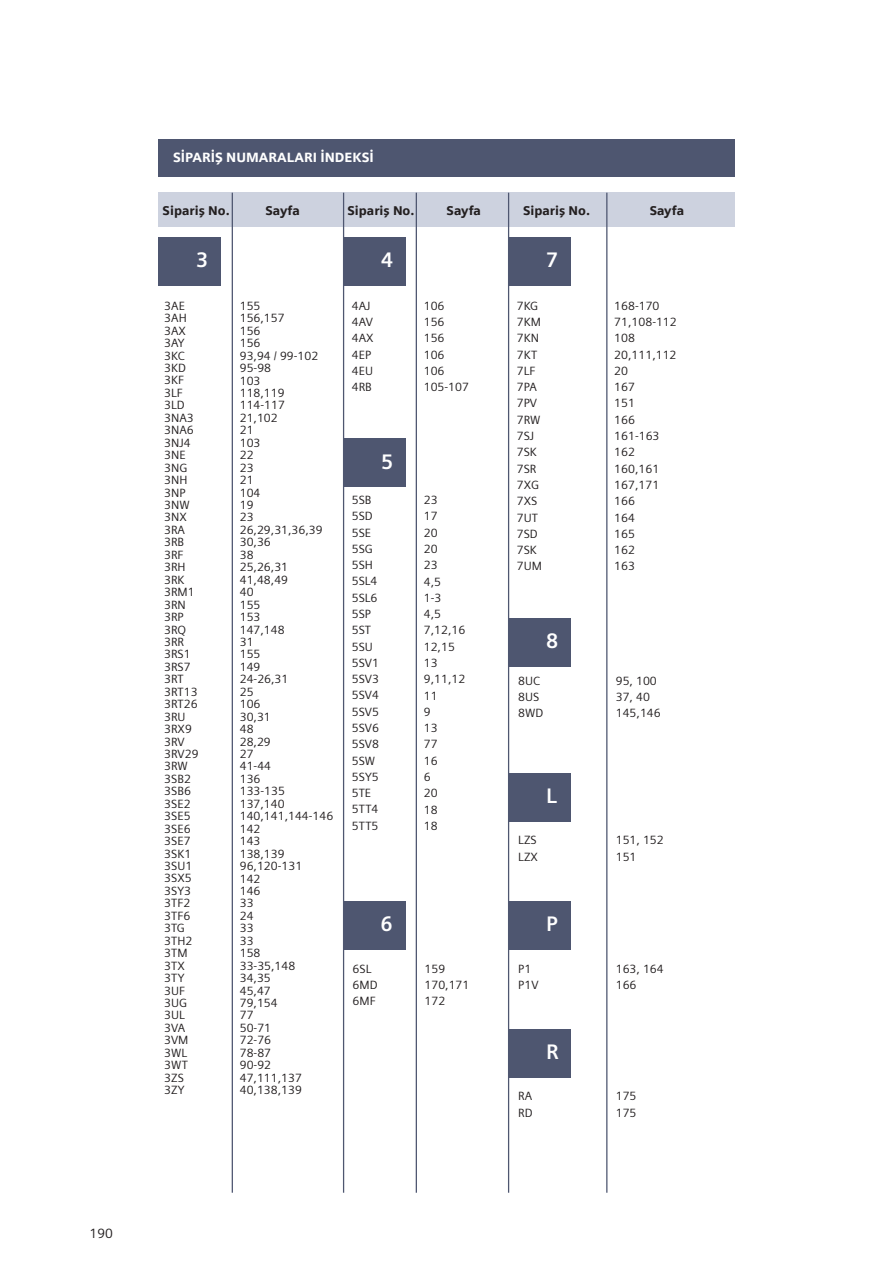
<style>
.page{position:relative;width:893px;height:1263px;background:#fff}
.page>*{position:absolute;margin:0;border:0;box-sizing:border-box;transform-origin:0 0}
.t1{font:700 21px "Siemens Sans";color:#fff}
.t2{font:900 13.5px "Siemens Sans";color:#fff}
.t3{font:13.5px "Siemens Sans";color:#231f20}
.t4{font:900 12.75px "Siemens Sans";color:#231f20}
.t5{font:12px/12.5px "Siemens Sans";color:#231f20}
</style>
<div class="page">
<div style="left:344px;top:439px;width:62px;height:48px;background:#4e5670"></div>
<div style="left:509px;top:237px;width:62px;height:48px;background:#4e5670"></div>
<div style="left:509px;top:618px;width:62px;height:48px;background:#4e5670"></div>
<div style="left:344px;top:237px;width:62px;height:48px;background:#4e5670"></div>
<div style="left:158px;top:193px;width:576px;height:34px;background:#cdd2df"></div>
<div style="left:158px;top:139px;width:577px;height:37px;background:#4e5670"></div>
<hr style="left:232px;top:193px;width:1px;height:1000px;background:#4e5670">
<hr style="left:416px;top:193px;width:1px;height:1000px;background:#4e5670">
<hr style="left:606px;top:193px;width:1px;height:1000px;background:#4e5670">
<div style="left:158px;top:237px;width:63px;height:48px;background:#4e5670"></div>
<div style="left:509px;top:773px;width:62px;height:48px;background:#4e5670"></div>
<div style="left:344px;top:901px;width:62px;height:48px;background:#4e5670"></div>
<hr style="left:343px;top:193px;width:1px;height:1000px;background:#4e5670">
<hr style="left:508px;top:193px;width:1px;height:1000px;background:#4e5670">
<div style="left:509px;top:901px;width:62px;height:48px;background:#4e5670"></div>
<div style="left:509px;top:1029px;width:62px;height:48px;background:#4e5670"></div>
<p class="t3" style="left:90px;top:1223px;width:25px">190</p>
<p class="t2" style="left:173px;top:150px;width:202px">SİPARİŞ NUMARALARI İNDEKSİ</p>
<p class="t4" style="left:163px;top:203px;width:69px">Sipariş No.</p>
<p class="t4" style="left:265px;top:203px;width:36px">Sayfa</p>
<p class="t4" style="left:347px;top:203px;width:69px">Sipariş No.</p>
<p class="t4" style="left:447px;top:203px;width:36px">Sayfa</p>
<p class="t4" style="left:523px;top:203px;width:69px">Sipariş No.</p>
<p class="t4" style="left:650px;top:203px;width:36px">Sayfa</p>
<h1 class="t1" style="left:196px;top:244px;width:14px">3</h1>
<h1 class="t1" style="left:381px;top:244px;width:14px">4</h1>
<h1 class="t1" style="left:546px;top:244px;width:14px">7</h1>
<p class="t5" style="left:164px;top:299px;width:36px">3AE<br>3AH<br>3AX<br>3AY<br>3KC<br>3KD<br>3KF<br>3LF<br>3LD<br>3NA3<br>3NA6<br>3NJ4<br>3NE<br>3NG<br>3NH<br>3NP<br>3NW<br>3NX<br>3RA<br>3RB<br>3RF<br>3RH<br>3RK<br>3RM1<br>3RN<br>3RP<br>3RQ<br>3RR<br>3RS1<br>3RS7<br>3RT<br>3RT13<br>3RT26<br>3RU<br>3RX9<br>3RV<br>3RV29<br>3RW<br>3SB2<br>3SB6<br>3SE2<br>3SE5<br>3SE6<br>3SE7<br>3SK1<br>3SU1<br>3SX5<br>3SY3<br>3TF2<br>3TF6<br>3TG<br>3TH2<br>3TM<br>3TX<br>3TY<br>3UF<br>3UG<br>3UL<br>3VA<br>3VM<br>3WL<br>3WT<br>3ZS<br>3ZY</p>
<p class="t5" style="left:240px;top:299px;width:95px">155<br>156,157<br>156<br>156<br>93,94 / 99-102<br>95-98<br>103<br>118,119<br>114-117<br>21,102<br>21<br>103<br>22<br>23<br>21<br>104<br>19<br>23<br>26,29,31,36,39<br>30,36<br>38<br>25,26,31<br>41,48,49<br>40<br>155<br>153<br>147,148<br>31<br>155<br>149<br>24-26,31<br>25<br>106<br>30,31<br>48<br>28,29<br>27<br>41-44<br>136<br>133-135<br>137,140<br>140,141,144-146<br>142<br>143<br>138,139<br>96,120-131<br>142<br>146<br>33<br>24<br>33<br>33<br>158<br>33-35,148<br>34,35<br>45,47<br>79,154<br>77<br>50-71<br>72-76<br>78-87<br>90-92<br>47,111,137<br>40,138,139</p>
<p class="t5" style="left:352px;top:297px;width:23px;line-height:16.4px">4AJ<br>4AV<br>4AX<br>4EP<br>4EU<br>4RB</p>
<p class="t5" style="left:424px;top:297px;width:47px;line-height:16.4px">106<br>156<br>156<br>106<br>106<br>105-107</p>
<h1 class="t1" style="left:381px;top:445px;width:14px">5</h1>
<p class="t5" style="left:352px;top:491px;width:29px;line-height:16.4px">5SB<br>5SD<br>5SE<br>5SG<br>5SH<br>5SL4<br>5SL6<br>5SP<br>5ST<br>5SU<br>5SV1<br>5SV3<br>5SV4<br>5SV5<br>5SV6<br>5SV8<br>5SW<br>5SY5<br>5TE<br>5TT4<br>5TT5</p>
<p class="t5" style="left:424px;top:491px;width:43px;line-height:16.4px">23<br>17<br>20<br>20<br>23<br>4,5<br>1-3<br>4,5<br>7,12,16<br>12,15<br>13<br>9,11,12<br>11<br>9<br>13<br>77<br>16<br>6<br>20<br>18<br>18</p>
<h1 class="t1" style="left:381px;top:907px;width:14px">6</h1>
<p class="t5" style="left:353px;top:959px;width:27px;line-height:16.4px">6SL<br>6MD<br>6MF</p>
<p class="t5" style="left:425px;top:959px;width:46px;line-height:16.4px">159<br>170,171<br>172</p>
<p class="t5" style="left:517px;top:297px;width:27px;line-height:16.4px">7KG<br>7KM<br>7KN<br>7KT<br>7LF<br>7PA<br>7PV<br>7RW<br>7SJ<br>7SK<br>7SR<br>7XG<br>7XS<br>7UT<br>7SD<br>7SK<br>7UM</p>
<h1 class="t1" style="left:546px;top:625px;width:14px">8</h1>
<p class="t5" style="left:518px;top:672px;width:27px;line-height:16.4px">8UC<br>8US<br>8WD</p>
<h1 class="t1" style="left:546px;top:780px;width:12px">L</h1>
<p class="t5" style="left:518px;top:831px;width:21px;line-height:16.4px">LZS<br>LZX</p>
<h1 class="t1" style="left:546px;top:908px;width:13px">P</h1>
<p class="t5" style="left:518px;top:959px;width:22px;line-height:16.4px">P1<br>P1V</p>
<p class="t5" style="left:518px;top:1087px;width:16px;line-height:16.4px">RA<br>RD</p>
<h1 class="t1" style="left:546px;top:1036px;width:14px">R</h1>
<p class="t5" style="left:614px;top:297px;width:64px;line-height:16.4px">168-170<br>71,108-112<br>108<br>20,111,112<br>20<br>167<br>151<br>166<br>161-163<br>162<br>160,161<br>167,171<br>166<br>164<br>165<br>162<br>163</p>
<p class="t5" style="left:616px;top:672px;width:46px;line-height:16.4px">95, 100<br>37, 40<br>145,146</p>
<p class="t5" style="left:616px;top:831px;width:49px;line-height:16.4px">151, 152<br>151</p>
<p class="t5" style="left:616px;top:959px;width:49px;line-height:16.4px">163, 164<br>166</p>
<p class="t5" style="left:616px;top:1087px;width:22px;line-height:16.4px">175<br>175</p>
</div>
